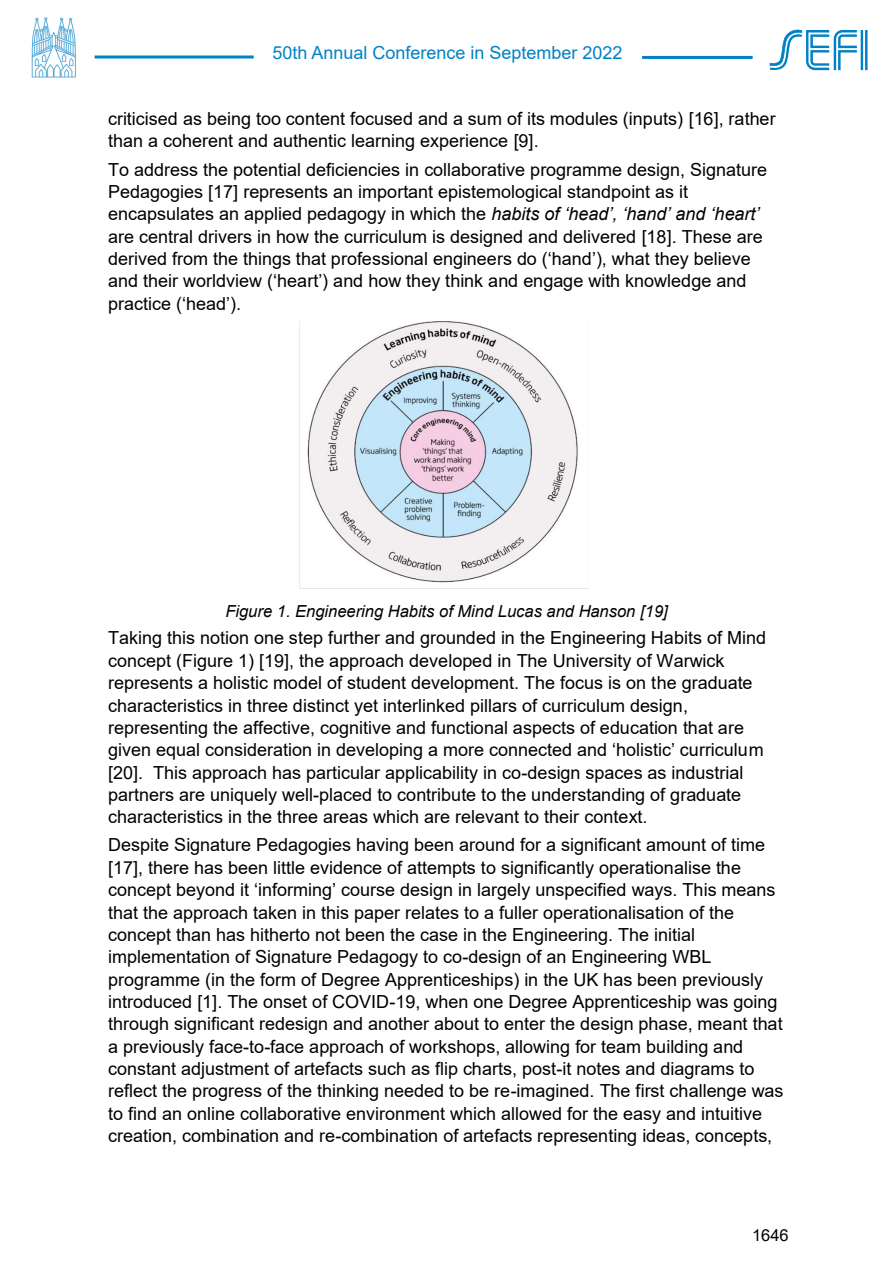
<style>
.page{position:relative;width:893px;height:1263px;background:#fff}
.page>*{position:absolute;margin:0;border:0;box-sizing:border-box;transform-origin:0 0}
.t1{font:18px/22.4px "Arial";color:#000}
.t2{font:18px "Arial";color:#0081c6}
.t3{font:italic 16.5px "Arial";color:#000}
.t4{font:16.5px "Arial";color:#000}
.s1{font-style:italic}
</style>
<div class="page">
<svg style="left:770px;top:30px;width:97px;height:41px"></svg>
<hr style="left:642px;top:56px;width:111px;height:3px;background:#0081c6">
<hr style="left:95px;top:56px;width:159px;height:2px;background:#0081c6">
<img style="left:31px;top:17px;width:45px;height:61px">
<img style="left:299px;top:321px;width:289px;height:268px">
<p class="t2" style="left:272px;top:41px;width:352px">50th Annual Conference in September 2022</p>
<p class="t1" style="left:108px;top:107px;width:669px">criticised as being too content focused and a sum of its modules (inputs) [16], rather than a coherent and authentic learning experience [9].</p>
<p class="t1" style="left:108px;top:158px;width:661px">To address the potential deficiencies in collaborative programme design, Signature Pedagogies [17] represents an important epistemological standpoint as it encapsulates an applied pedagogy in which the <span class="s1">habits of ‘head’, ‘hand’ and ‘heart’ </span>are central drivers in how the curriculum is designed and delivered [18]. These are derived from the things that professional engineers do (‘hand’), what they believe and their worldview (‘heart’) and how they think and engage with knowledge and practice (‘head’).</p>
<p class="t3" style="left:225px;top:600px;width:444px">Figure 1. Engineering Habits of Mind Lucas and Hanson [19]</p>
<p class="t1" style="left:108px;top:627px;width:659px">Taking this notion one step further and grounded in the Engineering Habits of Mind concept (Figure 1) [19], the approach developed in The University of Warwick represents a holistic model of student development. The focus is on the graduate characteristics in three distinct yet interlinked pillars of curriculum design, representing the affective, cognitive and functional aspects of education that are given equal consideration in developing a more connected and ‘holistic’ curriculum [20]. This approach has particular applicability in co-design spaces as industrial partners are uniquely well-placed to contribute to the understanding of graduate characteristics in the three areas which are relevant to their context.</p>
<p class="t1" style="left:108px;top:834px;width:677px">Despite Signature Pedagogies having been around for a significant amount of time [17], there has been little evidence of attempts to significantly operationalise the concept beyond it ‘informing’ course design in largely unspecified ways. This means that the approach taken in this paper relates to a fuller operationalisation of the concept than has hitherto not been the case in the Engineering. The initial implementation of Signature Pedagogy to co-design of an Engineering WBL programme (in the form of Degree Apprenticeships) in the UK has been previously introduced [1]. The onset of COVID-19, when one Degree Apprenticeship was going through significant redesign and another about to enter the design phase, meant that a previously face-to-face approach of workshops, allowing for team building and constant adjustment of artefacts such as flip charts, post-it notes and diagrams to reflect the progress of the thinking needed to be re-imagined. The first challenge was to find an online collaborative environment which allowed for the easy and intuitive creation, combination and re-combination of artefacts representing ideas, concepts,</p>
<p class="t4" style="left:752px;top:1223px;width:38px">1646</p>
</div>
